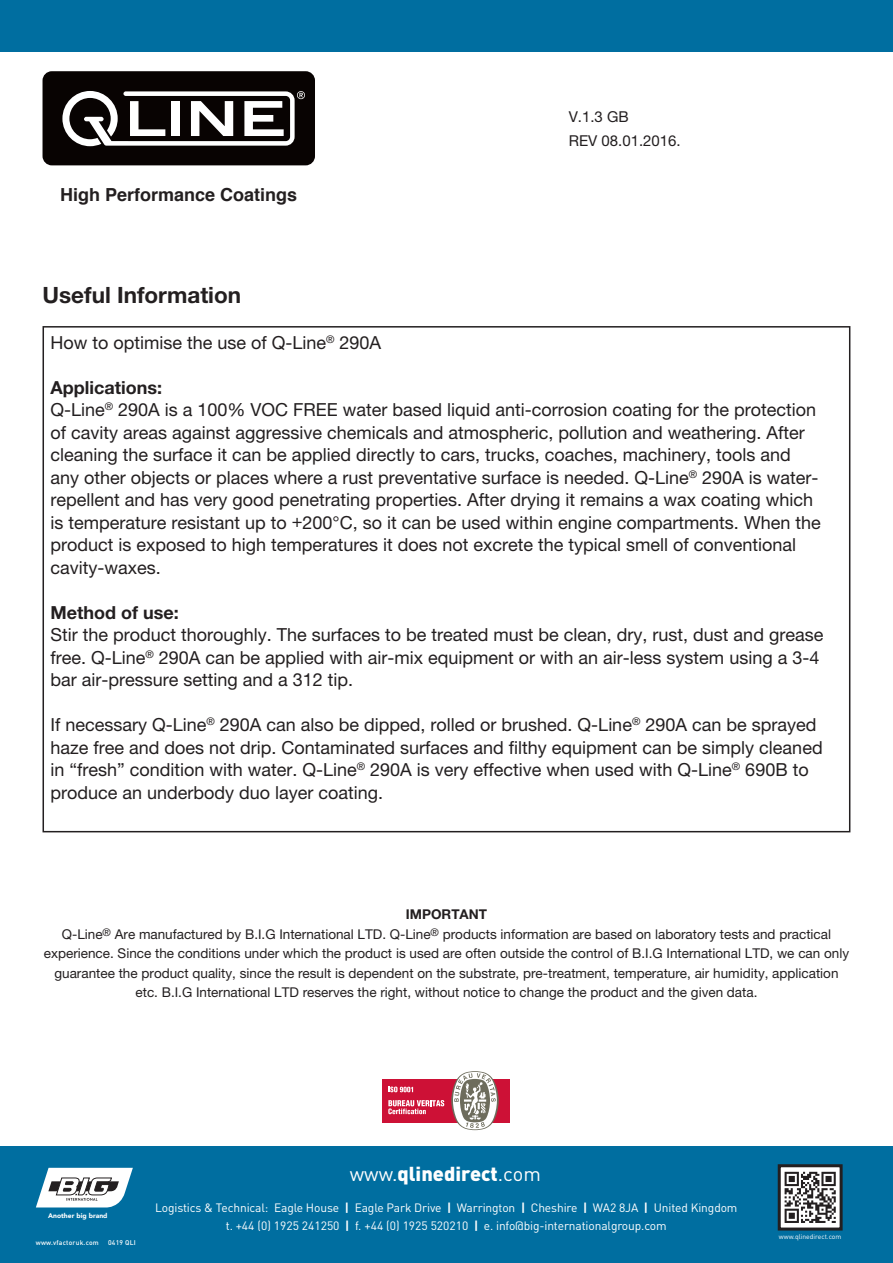
<style>
.page{position:relative;width:893px;height:1263px;background:#fff}
.page>*{position:absolute;margin:0;border:0;box-sizing:border-box;transform-origin:0 0}
.t1{font:700 22.5px "Helvetica Neue LT Pro";color:#231f20}
.t2{font:900 19.95px "DIN";color:#fff}
.t3{font:18px/22.5px "Helvetica Neue LT Pro";color:#231f20}
.t4{font:700 18px "Helvetica Neue LT Pro";color:#231f20}
.t5{font:700 18px "Helvetica";color:#231f20}
.t6{font:15px/24px "Helvetica Neue LT Pro";color:#231f20}
.t7{font:13.5px/19.5px "Helvetica Neue LT Pro";color:#231f20;text-align:center}
.t8{font:12px/18px "DIN";letter-spacing:-.01em;color:#fff;text-align:center}
.t9{font:500 6.75px "DIN";letter-spacing:.03em;color:#fff}
.t10{font:6.75px "DIN";color:#fff}
.t11{font:900 6.75px "Avenir";color:#fff}
.s1{font-weight:700}
.s2{font-weight:400}
</style>
<div class="page">
<div style="left:0;top:0;width:893px;height:51px;background:#006ea0"></div>
<div style="left:43px;top:71px;width:272px;height:94px;background:#080302;border-radius:9px"></div>
<svg style="left:62px;top:91px;width:243px;height:55px"></svg>
<div style="left:0;top:1146px;width:893px;height:117px;background:#006ea0"></div>
<svg style="left:36px;top:1168px;width:97px;height:39px;background:#b8c7ce"></svg>
<div style="left:779px;top:1166px;width:62px;height:63px;background:#fff"></div>
<div style="left:778px;top:1164px;width:65px;height:66px;border:3px solid #231f20"></div>
<svg style="left:784px;top:1172px;width:52px;height:51px"></svg>
<div style="left:382px;top:1079px;width:127px;height:43px;background:#cd1136"></div>
<svg style="left:451px;top:1071px;width:48px;height:59px"></svg>
<svg style="left:388px;top:1086px;width:25px;height:6px"></svg>
<svg style="left:388px;top:1100px;width:56px;height:14px"></svg>
<p class="t5" style="left:60px;top:180px;width:239px">High Performance Coatings</p>
<p class="t6" style="left:569px;top:105px;width:114px">V.1.3 GB<br>REV 08.01.2016.</p>
<p class="t1" style="left:43px;top:281px;width:200px">Useful Information</p>
<p class="t3" style="left:50px;top:331px;width:332px">How to optimise the use of Q-Line<sup>®</sup> 290A</p>
<p class="t4" style="left:50px;top:376px;width:113px">Applications:</p>
<p class="t3" style="left:50px;top:398px;width:772px">Q-Line<sup>®</sup> 290A is a 100% VOC FREE water based liquid anti-corrosion coating for the protection of cavity areas against aggressive chemicals and atmospheric, pollution and weathering. After cleaning the surface it can be applied directly to cars, trucks, coaches, machinery, tools and any other objects or places where a rust preventative surface is needed. Q-Line<sup>®</sup> 290A is water&shy;repellent and has very good penetrating properties. After drying it remains a wax coating which is temperature resistant up to +200°C, so it can be used within engine compartments. When the product is exposed to high temperatures it does not excrete the typical smell of conventional cavity-waxes.</p>
<p class="t4" style="left:50px;top:601px;width:130px">Method of use:</p>
<p class="t3" style="left:50px;top:623px;width:774px">Stir the product thoroughly. The surfaces to be treated must be clean, dry, rust, dust and grease</p>
<p class="t3" style="left:50px;top:646px;width:770px">free. Q-Line<sup>®</sup> 290A can be applied with air-mix equipment or with an air-less system using a 3-4 bar air-pressure setting and a 312 tip.</p>
<p class="t3" style="left:50px;top:713px;width:774px">If necessary Q-Line<sup>®</sup> 290A can also be dipped, rolled or brushed. Q-Line<sup>®</sup> 290A can be sprayed haze free and does not drip. Contaminated surfaces and filthy equipment can be simply cleaned in “fresh” condition with water. Q-Line<sup>®</sup> 290A is very effective when used with Q-Line<sup>®</sup> 690B to produce an underbody duo layer coating.</p>
<p class="t7" style="left:44px;top:904px;width:807px"><span class="s1">IMPORTANT<br></span>Q-Line<sup>®</sup> Are manufactured by B.I.G International LTD. Q-Line<sup>®</sup> products information are based on laboratory tests and practical experience. Since the conditions under which the product is used are often outside the control of B.I.G International LTD, we can only guarantee the product quality, since the result is dependent on the substrate, pre-treatment, temperature, air humidity, application etc. B.I.G International LTD reserves the right, without notice to change the product and the given data.</p>
<p class="t11" style="left:48px;top:1210px;width:61px">Another big brand</p>
<p class="t9" style="left:36px;top:1238px;width:64px">www.vfactoruk.com</p>
<p class="t9" style="left:108px;top:1238px;width:29px">0419 QLI</p>
<p class="t2" style="left:350px;top:1160px;width:193px"><span class="s2">www.</span>qlinedirect<span class="s2">.com</span></p>
<p class="t8" style="left:155px;top:1198px;width:584px">Logistics &amp; Technical: Eagle House <span class="s1">|</span> Eagle Park Drive <span class="s1">|</span> Warrington <span class="s1">|</span> Cheshire <span class="s1">|</span> WA2 8JA <span class="s1">|</span> United Kingdom t. +44 (0) 1925 241250 <span class="s1">|</span> f. +44 (0) 1925 520210 <span class="s1">|</span> e. info@big-internationalgroup.com</p>
<p class="t10" style="left:779px;top:1232px;width:64px">www.qlinedirect.com</p>
</div>
